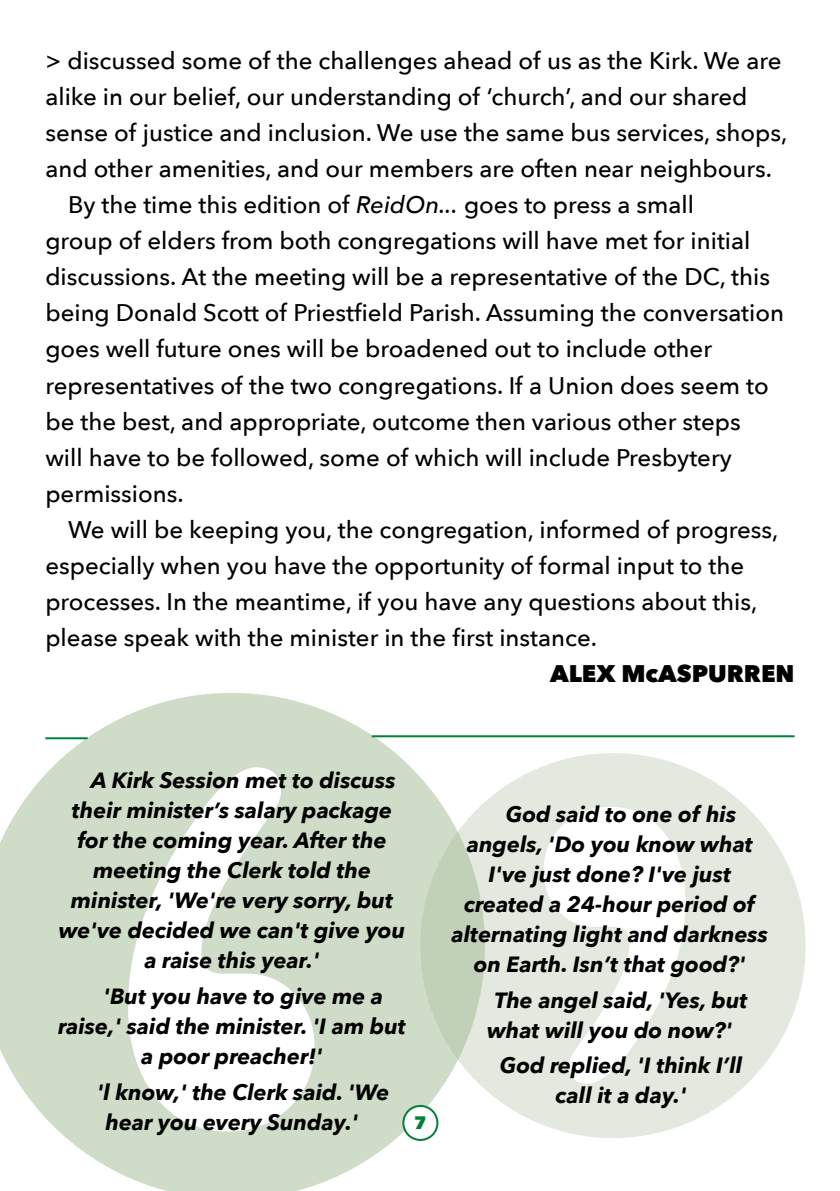
<style>
.page{position:relative;width:840px;height:1191px;background:#fff}
.page>*{position:absolute;margin:0;border:0;box-sizing:border-box;transform-origin:0 0}
.t1{font:500 24px "Avenir Next";color:#000}
.t2{font:800 24px "Avenir Next";color:#000}
.t3{font:italic 700 22px/30px "Avenir Next";color:#000}
.t4{font:800 18px "Avenir Next";color:#00813b}
.s1{font-style:italic}
</style>
<div class="page">
<div style="left:420px;top:753px;width:385px;height:385px;background:#e3e9de;border-radius:50%"></div>
<svg style="left:0;top:693px;width:484px;height:498px;fill:#cedcc8"></svg>
<svg style="left:128px;top:767px;width:186px;height:364px"></svg>
<svg style="left:543px;top:807px;width:142px;height:276px"></svg>
<div style="left:403px;top:1106px;width:34px;height:34px;background:#fff;border-radius:50%"></div>
<div style="left:402px;top:1105px;width:36px;height:36px;border:2px solid #00813b;border-radius:50%"></div>
<hr style="left:371px;top:735px;width:423px;height:2px;background:#00813b">
<p class="t1" style="left:45px;top:41px;width:737px">&gt; discussed some of the challenges ahead of us as the Kirk. We are</p>
<p class="t1" style="left:45px;top:77px;width:703px">alike in our belief, our understanding of ‘church’, and our shared</p>
<p class="t1" style="left:45px;top:113px;width:743px">sense of justice and inclusion. We use the same bus services, shops,</p>
<p class="t1" style="left:45px;top:149px;width:727px">and other amenities, and our members are often near neighbours.</p>
<p class="t1" style="left:68px;top:185px;width:627px">By the time this edition of <span class="s1">ReidOn...</span> goes to press a small</p>
<p class="t1" style="left:45px;top:221px;width:706px">group of elders from both congregations will have met for initial</p>
<p class="t1" style="left:45px;top:257px;width:725px">discussions. At the meeting will be a representative of the DC, this</p>
<p class="t1" style="left:45px;top:293px;width:739px">being Donald Scott of Priestfield Parish. Assuming the conversation</p>
<p class="t1" style="left:45px;top:329px;width:667px">goes well future ones will be broadened out to include other</p>
<p class="t1" style="left:45px;top:365px;width:724px">representatives of the two congregations. If a Union does seem to</p>
<p class="t1" style="left:45px;top:401px;width:696px">be the best, and appropriate, outcome then various other steps</p>
<p class="t1" style="left:45px;top:437px;width:687px">will have to be followed, some of which will include Presbytery</p>
<p class="t1" style="left:45px;top:473px;width:140px">permissions.</p>
<p class="t1" style="left:68px;top:509px;width:711px">We will be keeping you, the congregation, informed of progress,</p>
<p class="t1" style="left:45px;top:545px;width:700px">especially when you have the opportunity of formal input to the</p>
<p class="t1" style="left:45px;top:581px;width:713px">processes. In the meantime, if you have any questions about this,</p>
<p class="t1" style="left:45px;top:617px;width:553px">please speak with the minister in the first instance.</p>
<p class="t2" style="left:550px;top:658px;width:246px">ALEX McASPURREN</p>
<p class="t3" style="left:91px;top:765px;width:306px">A Kirk Session met to discuss</p>
<p class="t3" style="left:72px;top:795px;width:321px">their minister’s salary package</p>
<p class="t3" style="left:77px;top:825px;width:310px">for the coming year. After the</p>
<p class="t3" style="left:93px;top:855px;width:279px">meeting the Clerk told the</p>
<p class="t3" style="left:71px;top:885px;width:323px">minister, 'We're very sorry, but</p>
<p class="t3" style="left:59px;top:915px;width:348px">we've decided we can't give you</p>
<p class="t3" style="left:144px;top:945px;width:176px">a raise this year.'</p>
<p class="t3" style="left:103px;top:980px;width:281px">'But you have to give me a</p>
<p class="t3" style="left:58px;top:1010px;width:349px">raise,' said the minister. 'I am but</p>
<p class="t3" style="left:141px;top:1040px;width:183px">a poor preacher!'</p>
<p class="t3" style="left:105px;top:1076px;width:285px;text-indent:-8px">'l know,' the Clerk said. 'We hear you every Sunday.'</p>
<p class="t4" style="left:413px;top:1112px;width:14px">7</p>
<p class="t3" style="left:505px;top:799px;width:232px">God said to one of his</p>
<p class="t3" style="left:466px;top:829px;width:287px">angels, 'Do you know what</p>
<p class="t3" style="left:488px;top:859px;width:244px">I've just done? I've just</p>
<p class="t3" style="left:464px;top:889px;width:292px">created a 24-hour period of</p>
<p class="t3" style="left:451px;top:919px;width:318px">alternating light and darkness</p>
<p class="t3" style="left:473px;top:949px;width:273px">on Earth. Isn’t that good?'</p>
<p class="t3" style="left:487px;top:984px;width:262px;text-indent:8px">The angel said, 'Yes, but what will you do now?'</p>
<p class="t3" style="left:499px;top:1050px;width:244px;text-align:center">God replied, 'I think I’ll call it a day.'</p>
</div>
